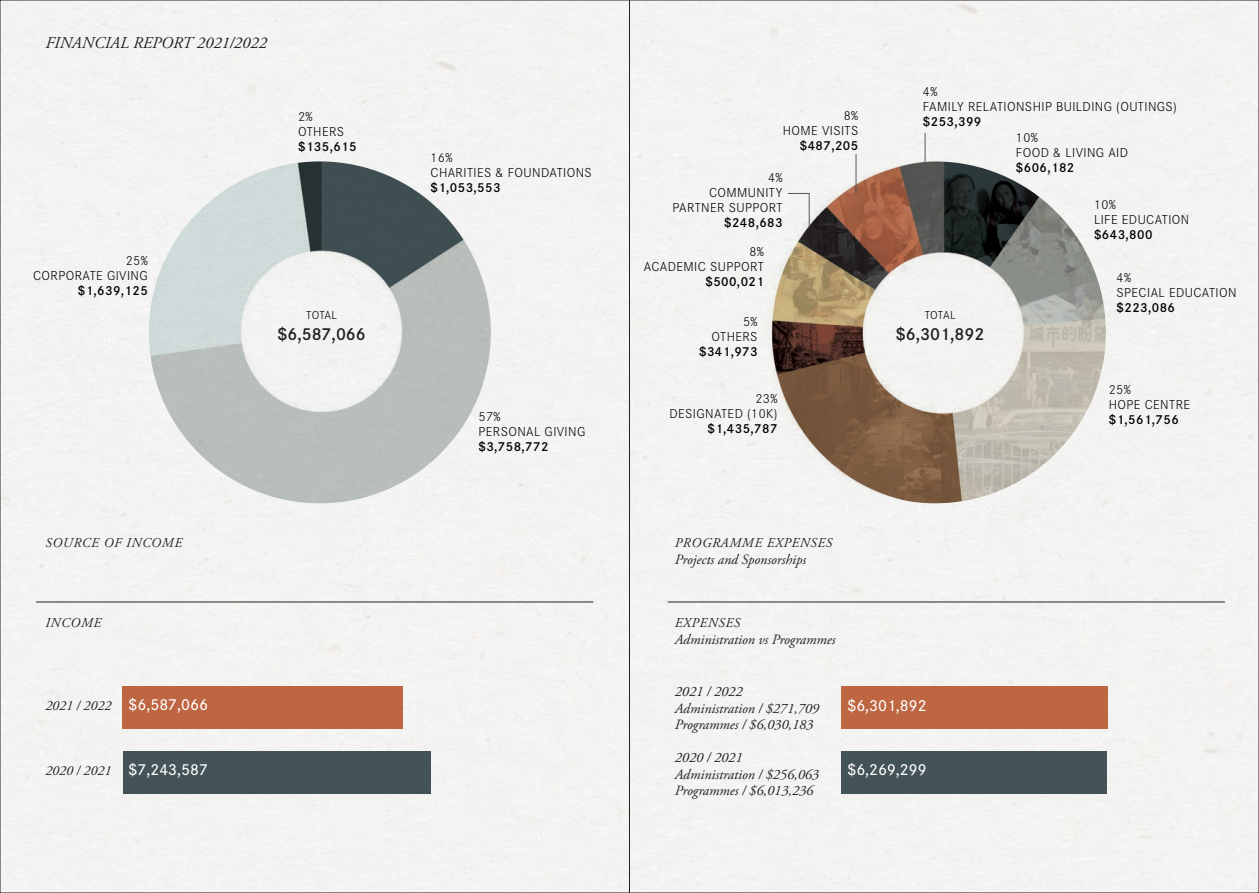
<style>
.page{position:relative;width:1259px;height:893px;background:#fff}
.page>*{position:absolute;margin:0;border:0;box-sizing:border-box;transform-origin:0 0}
.t1{font:600 18px "Corporate S";color:#231f20}
.t2{font:500 16.5px "Corporate S";color:#fff}
.Paragraph_Style_1{font:italic 16.5px "Adobe Garamond Pro";color:#231f20}
.Paragraph_Style_1-2{font:italic 14.25px/16.5px "Adobe Garamond Pro";color:#231f20}
.t3{font:italic 13.8px "Adobe Garamond Pro";color:#231f20}
.Paragraph_Style_1-3{font:300 13.5px/15px "Corporate S";letter-spacing:.03em;color:#000001;text-align:right}
.Paragraph_Style_1-4{font:600 13.5px "Corporate S";letter-spacing:.03em;color:#000001}
.t4{font:italic 13.5px "Adobe Garamond Pro";letter-spacing:.05em;color:#231f20}
.Paragraph_Style_1-5{font:300 12px "Corporate S";letter-spacing:.005em;color:#000001}
.s1{font-weight:600}
</style>
<div class="page">
<div style="left:631px;top:2px;width:626px;height:889px;background:#f3f4f2"></div>
<div style="left:0;top:0;width:629px;height:893px;background:#f3f4f2"></div>
<img style="left:149px;top:161px;width:342px;height:342px;border-radius:171px">
<img style="left:764px;top:161px;width:342px;height:342px;border-radius:171px">
<div style="left:122px;top:751px;width:308px;height:42px;background:#435358"></div>
<div style="left:122px;top:686px;width:281px;height:43px;background:#be6542"></div>
<div style="left:841px;top:751px;width:266px;height:42px;background:#435358"></div>
<div style="left:841px;top:686px;width:267px;height:43px;background:#be6542"></div>
<hr style="left:36px;top:602px;width:557px;height:1px;background:#231f20">
<hr style="left:668px;top:602px;width:557px;height:1px;background:#231f20">
<hr style="left:924px;top:133px;width:1px;height:43px;background:#57585a">
<hr style="left:855px;top:154px;width:1px;height:40px;background:#57585a">
<svg style="left:787px;top:193px;width:23px;height:35px"></svg>
<p class="Paragraph_Style_1" style="left:45px;top:33px;width:223px">FINANCIAL REPORT 2021/2022</p>
<p class="Paragraph_Style_1-3" style="left:298px;top:109px;width:16px">2%</p>
<p class="Paragraph_Style_1-3" style="left:298px;top:124px;width:48px">OTHERS</p>
<p class="Paragraph_Style_1-4" style="left:298px;top:138px;width:60px">$135,615</p>
<p class="Paragraph_Style_1-3" style="left:126px;top:253px;width:23px">25%</p>
<p class="Paragraph_Style_1-3" style="left:33px;top:268px;width:116px">CORPORATE GIVING</p>
<p class="Paragraph_Style_1-4" style="left:78px;top:281px;width:71px">$1,639,125</p>
<p class="Paragraph_Style_1-5" style="left:306px;top:307px;width:32px">TOTAL</p>
<p class="t1" style="left:277px;top:322px;width:90px">$6,587,066</p>
<p class="Paragraph_Style_1-3" style="left:430px;top:149px;width:23px">16%</p>
<p class="Paragraph_Style_1-3" style="left:430px;top:164px;width:163px">CHARITIES &amp; FOUNDATIONS</p>
<p class="Paragraph_Style_1-4" style="left:430px;top:178px;width:71px">$1,053,553</p>
<p class="Paragraph_Style_1-3" style="left:478px;top:409px;width:108px;text-align:left">57%<br>PERSONAL GIVING</p>
<p class="Paragraph_Style_1-4" style="left:478px;top:438px;width:71px">$3,758,772</p>
<p class="Paragraph_Style_1-3" style="left:844px;top:108px;width:16px">8%</p>
<p class="Paragraph_Style_1-3" style="left:783px;top:123px;width:77px">HOME VISITS</p>
<p class="Paragraph_Style_1-4" style="left:800px;top:136px;width:60px">$487,205</p>
<p class="Paragraph_Style_1-3" style="left:768px;top:170px;width:16px">4%</p>
<p class="Paragraph_Style_1-3" style="left:672px;top:185px;width:112px">COMMUNITY<br>PARTNER SUPPORT</p>
<p class="Paragraph_Style_1-4" style="left:724px;top:213px;width:60px">$248,683</p>
<p class="Paragraph_Style_1-3" style="left:923px;top:83px;width:16px">4%</p>
<p class="Paragraph_Style_1-3" style="left:923px;top:98px;width:255px">FAMILY RELATIONSHIP BUILDING (OUTINGS)</p>
<p class="Paragraph_Style_1-4" style="left:923px;top:112px;width:60px">$253,399</p>
<p class="Paragraph_Style_1-3" style="left:1016px;top:129px;width:23px">10%</p>
<p class="Paragraph_Style_1-3" style="left:1016px;top:144px;width:114px">FOOD &amp; LIVING AID</p>
<p class="Paragraph_Style_1-4" style="left:1016px;top:158px;width:60px">$606,182</p>
<p class="Paragraph_Style_1-3" style="left:1094px;top:196px;width:23px">10%</p>
<p class="Paragraph_Style_1-3" style="left:1094px;top:211px;width:97px">LIFE EDUCATION</p>
<p class="Paragraph_Style_1-4" style="left:1094px;top:225px;width:60px">$643,800</p>
<p class="Paragraph_Style_1-3" style="left:749px;top:243px;width:16px">8%</p>
<p class="Paragraph_Style_1-3" style="left:644px;top:258px;width:121px">ACADEMIC SUPPORT</p>
<p class="Paragraph_Style_1-4" style="left:705px;top:272px;width:60px">$500,021</p>
<p class="Paragraph_Style_1-3" style="left:1116px;top:269px;width:16px">4%</p>
<p class="Paragraph_Style_1-3" style="left:1116px;top:284px;width:121px">SPECIAL EDUCATION</p>
<p class="Paragraph_Style_1-4" style="left:1116px;top:298px;width:60px">$223,086</p>
<p class="Paragraph_Style_1-5" style="left:924px;top:307px;width:32px">TOTAL</p>
<p class="t1" style="left:896px;top:322px;width:90px">$6,301,892</p>
<p class="Paragraph_Style_1-3" style="left:743px;top:314px;width:16px">5%</p>
<p class="Paragraph_Style_1-3" style="left:711px;top:329px;width:48px">OTHERS</p>
<p class="Paragraph_Style_1-4" style="left:699px;top:342px;width:60px">$341,973</p>
<p class="Paragraph_Style_1-3" style="left:755px;top:391px;width:23px">23%</p>
<p class="Paragraph_Style_1-3" style="left:669px;top:406px;width:110px">DESIGNATED (10K) <span class="s1">$1,435,787</span></p>
<p class="Paragraph_Style_1-3" style="left:1108px;top:382px;width:23px">25%</p>
<p class="Paragraph_Style_1-3" style="left:1108px;top:397px;width:83px">HOPE CENTRE</p>
<p class="Paragraph_Style_1-4" style="left:1108px;top:411px;width:71px">$1,561,756</p>
<p class="t4" style="left:45px;top:535px;width:138px">SOURCE OF INCOME</p>
<p class="t4" style="left:675px;top:535px;width:159px">PROGRAMME EXPENSES</p>
<p class="Paragraph_Style_1-2" style="left:675px;top:552px;width:133px">Projects and Sponsorships</p>
<p class="t4" style="left:45px;top:615px;width:57px">INCOME</p>
<p class="t4" style="left:675px;top:615px;width:67px">EXPENSES</p>
<p class="Paragraph_Style_1-2" style="left:675px;top:632px;width:162px">Administration vs Programmes</p>
<p class="Paragraph_Style_1-2" style="left:675px;top:684px;width:69px">2021 / 2022</p>
<p class="Paragraph_Style_1-2" style="left:675px;top:700px;width:146px">Administration / $271,709<br>Programmes / $6,030,183</p>
<p class="Paragraph_Style_1-2" style="left:675px;top:750px;width:146px">2020 / 2021<br>Administration / $256,063<br>Programmes / $6,013,236</p>
<p class="t2" style="left:129px;top:694px;width:81px">$6,587,066</p>
<p class="t3" style="left:45px;top:697px;width:67px">2021 / 2022</p>
<p class="t2" style="left:847px;top:695px;width:81px">$6,301,892</p>
<p class="t2" style="left:847px;top:759px;width:81px">$6,269,299</p>
<p class="t2" style="left:129px;top:759px;width:81px">$7,243,587</p>
<p class="t3" style="left:45px;top:762px;width:67px">2020 / 2021</p>
</div>
